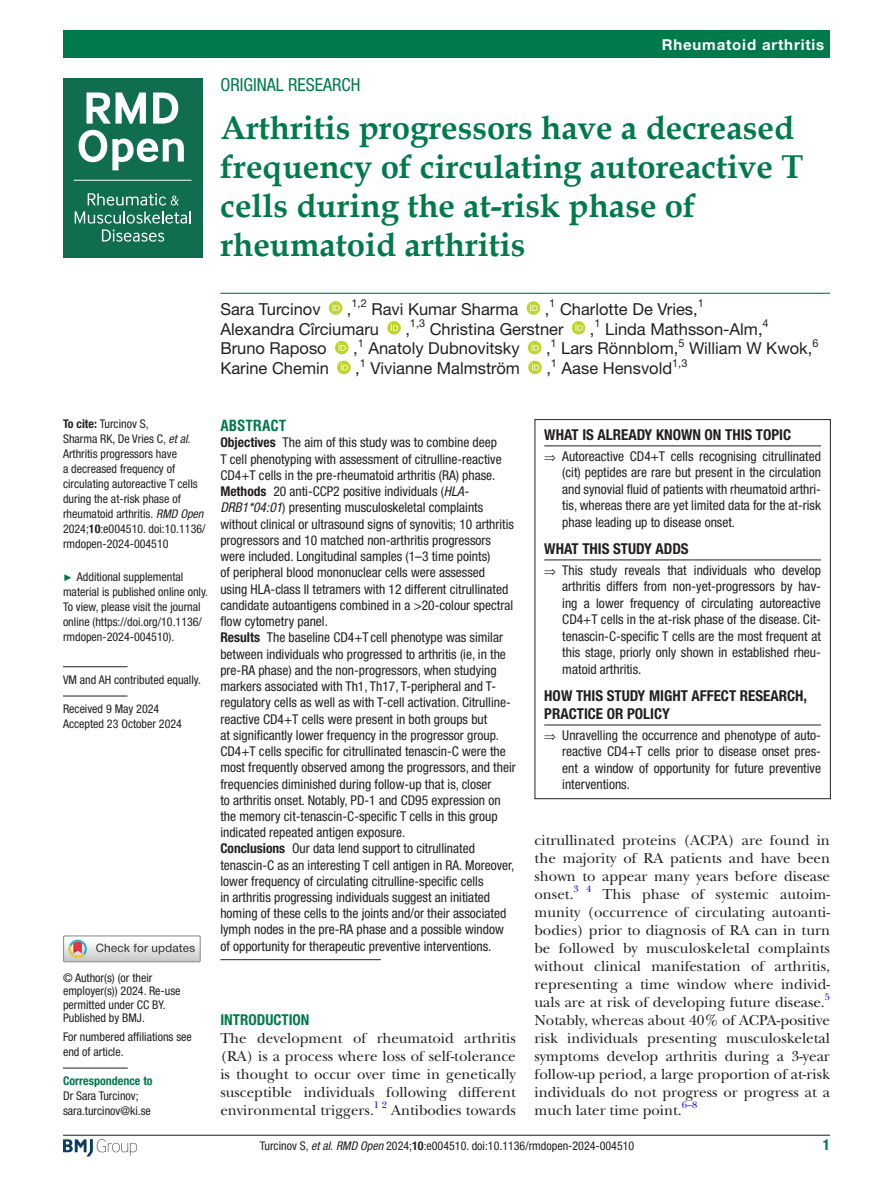
<style>
.page{position:relative;width:893px;height:1191px;background:#fff}
.page>*{position:absolute;margin:0;border:0;box-sizing:border-box;transform-origin:0 0}
.t1{font:700 33px/39px "Book Antiqua";color:#007a4b}
.t2{font:condensed 18px "Helvetica Neue LT Std";color:#007a4b}
.t3{font:16.5px "Helvetica Neue LT Std";color:#231f20}
.t4{font:15px/18px "New Baskerville";color:#231f20;text-align:justify}
.t5{font:700 condensed 15px/18px "Helvetica Neue LT Std";color:#231f20}
.t6{font:700 15px "Helvetica Neue LT Std";letter-spacing:.055em;color:#fff}
.t7{font:700 condensed 15px "Helvetica Neue LT Std";color:#007a4b}
.t8{font:700 condensed 15px "Helvetica";color:#007a4b}
.t9{font:condensed 13.5px/16.2px "Helvetica Neue LT Std";color:#231f20;text-align:justify}
.t10{font:condensed 12px/15px "Helvetica Neue LT Std";color:#231f20}
.t11{font:700 condensed 12px "Helvetica Neue LT Std";color:#007a4b}
.t12{font:10.95px "Helvetica Neue LT Std";color:#231f20}
.t13{font:9.9px "New Baskerville";color:#00f}
.s1{font-weight:700}
.s2{font-style:italic}
.s3{font-family:"Arial";font-stretch:normal;font-size:9.75px;color:#007a4b}
</style>
<div class="page">
<hr style="left:63px;top:1134px;width:767px;height:1px;background:#231f20">
<svg style="left:63px;top:1139px;width:74px;height:17px"></svg>
<hr style="left:220px;top:293px;width:610px;height:1px;background:#007a4b">
<svg style="left:329px;top:301px;width:13px;height:14px"></svg>
<svg style="left:527px;top:301px;width:13px;height:14px"></svg>
<svg style="left:387px;top:321px;width:14px;height:13px"></svg>
<svg style="left:572px;top:321px;width:13px;height:13px"></svg>
<svg style="left:335px;top:341px;width:13px;height:13px"></svg>
<svg style="left:528px;top:341px;width:13px;height:13px"></svg>
<svg style="left:337px;top:361px;width:14px;height:13px"></svg>
<svg style="left:528px;top:361px;width:14px;height:13px"></svg>
<hr style="left:63px;top:666px;width:65px;height:1px;background:#231f20">
<hr style="left:63px;top:695px;width:65px;height:1px;background:#231f20">
<hr style="left:63px;top:1067px;width:65px;height:1px;background:#231f20">
<div style="left:63px;top:935px;width:138px;height:27px;border:1px solid #969090"></div>
<svg style="left:64px;top:936px;width:136px;height:25px"></svg>
<div style="left:63px;top:78px;width:139px;height:179px;background:#106d4e"></div>
<svg style="left:86px;top:92px;width:60px;height:32px"></svg>
<svg style="left:153px;top:92px;width:25px;height:32px"></svg>
<svg style="left:79px;top:130px;width:105px;height:40px"></svg>
<hr style="left:74px;top:180px;width:117px;height:1px;background:#fff">
<svg style="left:88px;top:193px;width:91px;height:12px"></svg>
<svg style="left:75px;top:211px;width:116px;height:31px"></svg>
<div style="left:63px;top:31px;width:767px;height:27px;background:#007a4b"></div>
<hr style="left:220px;top:959px;width:161px;height:1px;background:#231f20">
<hr style="left:544px;top:445px;width:277px;height:1px;background:#231f20">
<hr style="left:544px;top:559px;width:277px;height:1px;background:#231f20">
<hr style="left:544px;top:724px;width:277px;height:1px;background:#231f20">
<div style="left:535px;top:419px;width:296px;height:380px;border:1px solid #231f20"></div>
<p class="t6" style="left:662px;top:35px;width:164px">Rheumatoid arthritis</p>
<h2 class="t2" style="left:220px;top:74px;width:142px">ORIGINAL RESEARCH</h2>
<h1 class="t1" style="left:220px;top:108px;width:584px">Arthritis progressors have a decreased frequency of circulating autoreactive T cells during the at-risk phase of rheumatoid arthritis</h1>
<p class="t3" style="left:220px;top:299px;width:102px">Sara Turcinov</p>
<p class="t3" style="left:347px;top:299px;width:173px">,<sup>1,2</sup> Ravi Kumar Sharma</p>
<p class="t3" style="left:545px;top:299px;width:161px">,<sup>1</sup> Charlotte De Vries,<sup>1</sup></p>
<p class="t3" style="left:220px;top:319px;width:160px">Alexandra Cîrciumaru</p>
<p class="t3" style="left:405px;top:319px;width:6px">,</p>
<p class="t12" style="left:410px;top:317px;width:17px">1,3</p>
<p class="t3" style="left:430px;top:319px;width:135px">Christina Gerstner</p>
<p class="t12" style="left:594px;top:317px;width:8px">1</p>
<p class="t3" style="left:605px;top:319px;width:159px">Linda Mathsson-Alm,</p>
<p class="t12" style="left:763px;top:317px;width:8px">4</p>
<p class="t3" style="left:590px;top:319px;width:6px">,</p>
<p class="t3" style="left:220px;top:339px;width:108px">Bruno Raposo</p>
<p class="t3" style="left:353px;top:339px;width:168px">,<sup>1</sup> Anatoly Dubnovitsky</p>
<p class="t3" style="left:546px;top:339px;width:274px">,<sup>1</sup> Lars Rönnblom,<sup>5</sup> William W Kwok,<sup>6</sup></p>
<p class="t3" style="left:220px;top:358px;width:110px">Karine Chemin</p>
<p class="t3" style="left:355px;top:358px;width:6px">,</p>
<p class="t12" style="left:360px;top:356px;width:8px">1</p>
<p class="t3" style="left:370px;top:358px;width:151px">Vivianne Malmström</p>
<p class="t12" style="left:551px;top:356px;width:8px">1</p>
<p class="t3" style="left:562px;top:358px;width:112px">Aase Hensvold</p>
<p class="t12" style="left:672px;top:356px;width:17px">1,3</p>
<p class="t3" style="left:546px;top:358px;width:6px">,</p>
<p class="t10" style="left:63px;top:416px;width:144px"><span class="s1">To cite:</span> Turcinov S,<br>Sharma RK, De Vries C, <span class="s2">et al</span>.<br>Arthritis progressors have<br>a decreased frequency of circulating autoreactive T cells during the at-risk phase of rheumatoid arthritis. <span class="s2">RMD Open<br></span>2024;<span class="s1">10</span>:e004510. doi:10.1136/ rmdopen-2024-004510</p>
<p class="t10" style="left:63px;top:569px;width:147px"><span class="s3">►</span> Additional supplemental material is published online only.<br>To view, please visit the journal online (https://doi.org/10.1136/ rmdopen-2024-004510).</p>
<p class="t10" style="left:63px;top:672px;width:139px">VM and AH contributed equally.</p>
<p class="t10" style="left:63px;top:701px;width:120px">Received 9 May 2024<br>Accepted 23 October 2024</p>
<p class="t10" style="left:63px;top:970px;width:119px;line-height:13.5px">© Author(s) (or their employer(s)) 2024. Re-use permitted under CC BY.<br>Published by BMJ.</p>
<p class="t10" style="left:63px;top:1029px;width:130px">For numbered affiliations see end of article.</p>
<p class="t11" style="left:63px;top:1073px;width:91px">Correspondence to</p>
<p class="t10" style="left:63px;top:1088px;width:89px">Dr Sara Turcinov; sara.turcinov@ki.se</p>
<p class="t8" style="left:220px;top:416px;width:67px">ABSTRACT</p>
<p class="t9" style="left:220px;top:434px;width:297px;text-align:left"><span class="s1">Objectives</span> The aim of this study was to combine deep<br>T cell phenotyping with assessment of citrulline-reactive CD4+T cells in the pre-rheumatoid arthritis (RA) phase.<br><span class="s1">Methods</span> 20 anti-CCP2 positive individuals (<span class="s2">HLA-DRB1*04:01</span>) presenting musculoskeletal complaints without clinical or ultrasound signs of synovitis; 10 arthritis progressors and 10 matched non-arthritis progressors were included. Longitudinal samples (1–3 time points)<br>of peripheral blood mononuclear cells were assessed<br>using HLA-class II tetramers with 12 different citrullinated candidate autoantigens combined in a &gt;20-colour spectral flow cytometry panel.<br><span class="s1">Results</span> The baseline CD4+T cell phenotype was similar between individuals who progressed to arthritis (ie, in the pre-RA phase) and the non-progressors, when studying markers associated with Th1, Th17, T-peripheral and T&shy;regulatory cells as well as with T-cell activation. Citrulline&shy;reactive CD4+T cells were present in both groups but<br>at significantly lower frequency in the progressor group.<br>CD4+T cells specific for citrullinated tenascin-C were the most frequently observed among the progressors, and their frequencies diminished during follow-up that is, closer<br>to arthritis onset. Notably, PD-1 and CD95 expression on the memory cit-tenascin-C-specific T cells in this group indicated repeated antigen exposure.<br><span class="s1">Conclusions</span> Our data lend support to citrullinated tenascin-C as an interesting T cell antigen in RA. Moreover, lower frequency of circulating citrulline-specific cells<br>in arthritis progressing individuals suggest an initiated homing of these cells to the joints and/or their associated lymph nodes in the pre-RA phase and a possible window of opportunity for therapeutic preventive interventions.</p>
<p class="t7" style="left:220px;top:1010px;width:91px">INTRODUCTION</p>
<p class="t4" style="left:220px;top:1029px;width:297px">The development of rheumatoid arthritis (RA) is a process where loss of self-tolerance is thought to occur over time in genetically susceptible individuals following different environmental triggers.</p>
<p class="t13" style="left:374px;top:1099px;width:15px">1 2</p>
<p class="t4" style="left:391px;top:1101px;width:126px">Antibodies towards</p>
<p class="t5" style="left:544px;top:425px;width:248px">WHAT IS ALREADY KNOWN ON THIS TOPIC</p>
<p class="t9" style="left:562px;top:447px;width:260px;text-indent:-18px">⇒ Autoreactive CD4+T cells recognising citrullinated (cit) peptides are rare but present in the circulation and synovial fluid of patients with rheumatoid arthri&shy;tis, whereas there are yet limited data for the at-risk phase leading up to disease onset.</p>
<p class="t5" style="left:544px;top:539px;width:146px">WHAT THIS STUDY ADDS</p>
<p class="t9" style="left:562px;top:561px;width:260px;text-indent:-18px">⇒ This study reveals that individuals who develop arthritis differs from non-yet-progressors by hav&shy;ing a lower frequency of circulating autoreactive CD4+T cells in the at-risk phase of the disease. Cit&shy;tenascin-C-specific T cells are the most frequent at this stage, priorly only shown in established rheu&shy;matoid arthritis.</p>
<p class="t5" style="left:544px;top:686px;width:264px">HOW THIS STUDY MIGHT AFFECT RESEARCH,<br>PRACTICE OR POLICY</p>
<p class="t9" style="left:562px;top:726px;width:260px;text-indent:-18px">⇒ Unravelling the occurrence and phenotype of auto&shy;reactive CD4+T cells prior to disease onset pres&shy;ent a window of opportunity for future preventive interventions.</p>
<p class="t4" style="left:535px;top:831px;width:297px">citrullinated proteins (ACPA) are found in the majority of RA patients and have been shown to appear many years before disease onset.<sup>3</sup> <sup>4</sup></p>
<p class="t4" style="left:535px;top:885px;width:297px;text-indent:68px">This phase of systemic autoim&shy;munity (occurrence of circulating autoanti&shy;bodies) prior to diagnosis of RA can in turn be followed by musculoskeletal complaints without clinical manifestation of arthritis, representing a time window where individ&shy;uals are at risk of developing future disease.</p>
<p class="t13" style="left:825px;top:991px;width:7px">5</p>
<p class="t4" style="left:535px;top:1011px;width:297px">Notably, whereas about 40% of ACPA-positive risk individuals presenting musculoskeletal symptoms develop arthritis during a 3-year follow-up period, a large proportion of at-risk individuals do not progress or progress at a much later time point.</p>
<p class="t13" style="left:682px;top:1099px;width:17px">6–8</p>
<p class="t10" style="left:260px;top:1138px;width:376px">Turcinov S, <span class="s2">et al</span>. <span class="s2">RMD Open</span> 2024;<span class="s1">10</span>:e004510. doi:10.1136/rmdopen-2024-004510</p>
<p class="t7" style="left:823px;top:1135px;width:9px">1</p>
</div>
